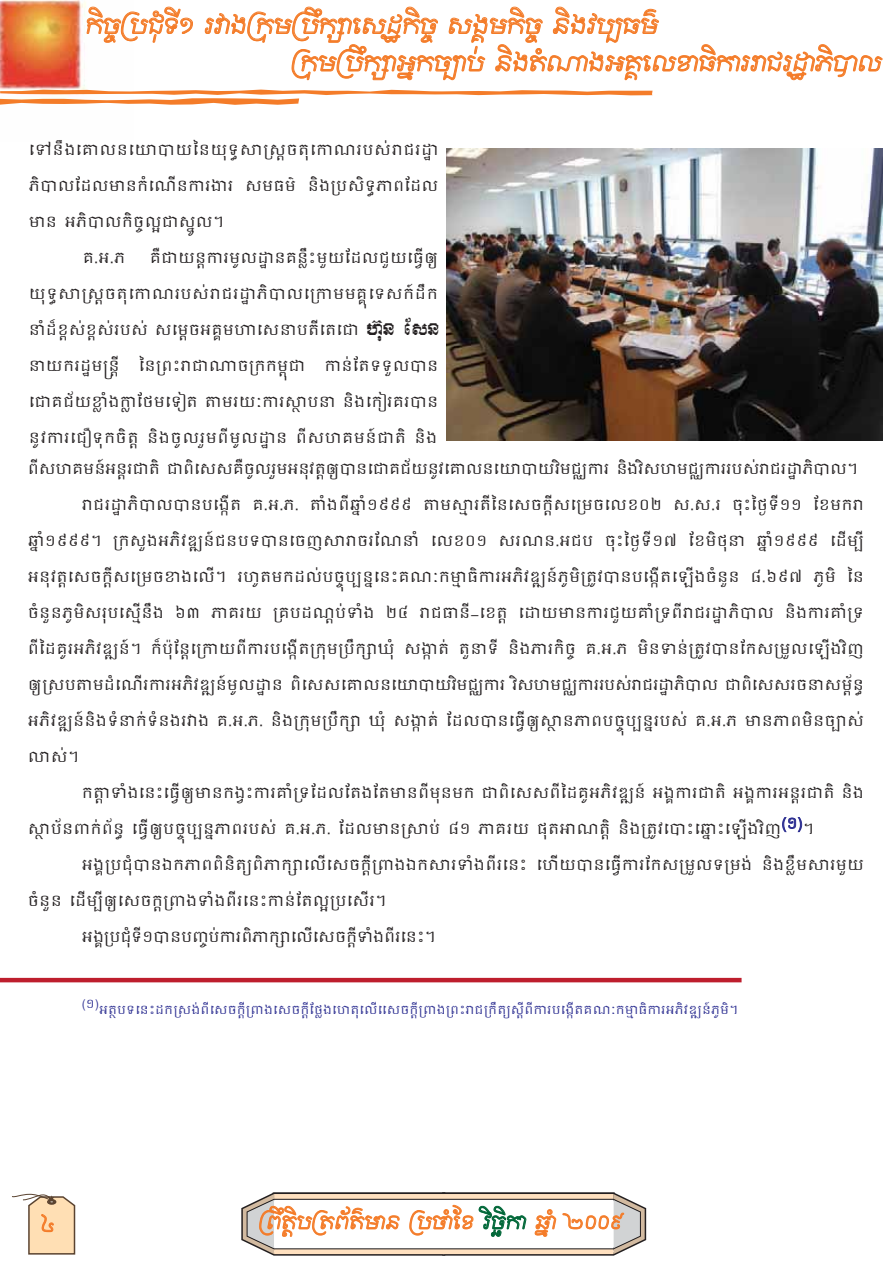
<style>
.page{position:relative;width:893px;height:1263px;background:#fff}
.page>*{position:absolute;margin:0;border:0;box-sizing:border-box;transform-origin:0 0}
.t1{font:21px "Wat Phnom T2";letter-spacing:-.01em;color:#f47c29}
.t2{font:18px "Wat Phnom T2";color:#f47c29}
.t3{font:15px "Wat Phnom T3";color:#231f20}
.t4{font:15px "Wat Phnom T3";letter-spacing:-.02em;color:#231f20}
.t5{font:15px "Wat Phnom T3";letter-spacing:-.025em;color:#231f20}
.t6{font:15px "Wat Phnom T3";letter-spacing:.02em;color:#231f20}
.t7{font:12px "Wat Phnom T3";color:#2e3092}
.s1{font-family:"Limon R5";font-size:30px}
.s2{color:#006738}
</style>
<div class="page">
<svg style="left:241px;top:1192px;width:406px;height:64px"></svg>
<hr style="left:0;top:978px;width:741px;height:4px;background:#be1e2d">
<svg style="left:12px;top:1193px;width:64px;height:62px"></svg>
<img style="left:0;top:0;width:86px;height:6px">
<svg style="left:0;top:6px;width:883px;height:99px"></svg>
<img style="left:446px;top:149px;width:436px;height:291px">
<svg style="left:782px;top:817px;width:20px;height:15px"></svg>
<h1 class="t1" style="left:85px;top:14px;width:441px">KCI RBCTMU 1 RVAGRKMRBKSAESDKÆ CI S GMK</h1>
<h1 class="t1" style="left:179px;top:14px;width:17px">I</h1>
<h1 class="t1" style="left:319px;top:14px;width:18px">W</h1>
<h1 class="t1" style="left:488px;top:14px;width:185px">Á CI N© GVB,FM’</h1>
<h1 class="t1" style="left:570px;top:14px;width:15px">I</h1>
<h1 class="t1" style="left:120px;top:14px;width:17px">©</h1>
<h1 class="t1" style="left:273px;top:14px;width:12px">U</h1>
<h1 class="t1" style="left:437px;top:14px;width:17px">©</h1>
<h1 class="t1" style="left:363px;top:51px;width:18px">W</h1>
<h1 class="t1" style="left:512px;top:51px;width:372px">I NAGGKELXAFKARRACRDAPÆ )AL</h1>
<h1 class="t1" style="left:716px;top:51px;width:15px">I</h1>
<h1 class="t1" style="left:832px;top:51px;width:15px">I</h1>
<h1 class="t1" style="left:291px;top:51px;width:267px">RKMRBKSAGKC,AB N; GTM</h1>
<h1 class="t1" style="left:416px;top:51px;width:19px">Ñ</h1>
<h1 class="t1" style="left:642px;top:51px;width:18px">Á</h1>
<h1 class="t1" style="left:318px;top:51px;width:12px">U</h1>
<p class="t3" style="left:64px;top:141px;width:10px">W</p>
<p class="t6" style="left:29px;top:141px;width:414px">ETANGEKALNEYA)AYÉNYUT§SARSÞCTUEKANRBS;RACRDÆA</p>
<p class="t3" style="left:29px;top:177px;width:411px">PI)ALEDLMANKMENINKARGAR SMFM’ NIGRBSIT§PABEDL</p>
<p class="t3" style="left:29px;top:213px;width:197px">MAN GPI)ALKIC©L¥CASÑÚL.</p>
<p class="t3" style="left:83px;top:249px;width:44px">K&gt;G&gt;P</p>
<p class="t3" style="left:150px;top:249px;width:290px">KWCAYNÞKARMULDÆANKNØWHMYYEDLCYYEFVI[</p>
<p class="t3" style="left:29px;top:285px;width:411px">YUT§SARSÞCTUEKANRBS;RACRDÆAPI)ALERKAMMKÁÚETSK_DWK</p>
<p class="t3" style="left:29px;top:321px;width:411px">NAMD¾X&lt;S;X&lt;S;RBS;SEMÞCGKÁMHAESNABTIETECA <span class="s1">h‘un Esn</span></p>
<p class="t3" style="left:29px;top:357px;width:278px">NAYKRDÆM®NÞI ÉNRBHRACANACRKKM&lt;ÚCA</p>
<p class="t3" style="left:325px;top:357px;width:115px">KAN;ETTTYL)AN</p>
<p class="t3" style="left:29px;top:393px;width:411px">ECAKC½YXØAMGKØAEFMETOT TAMRY³KARSßABNA NIGEKORKR)AN</p>
<p class="t3" style="left:29px;top:429px;width:410px">NUVKARECOTUKCITÞNIGCULRYMBIMULDÆAN BISHKMN_CATINIG</p>
<p class="t3" style="left:411px;top:460px;width:8px">½</p>
<p class="t3" style="left:39px;top:460px;width:10px">I</p>
<p class="t4" style="left:105px;top:460px;width:180px">_ RCAT CABESSKCW LRY</p>
<p class="t3" style="left:759px;top:460px;width:8px">;</p>
<p class="t3" style="left:814px;top:460px;width:10px">I</p>
<p class="t3" style="left:82px;top:496px;width:784px">RACRDÆAPI)AL)ANBEGÁIT K&gt;G&gt;P&gt; TAMGBIQÑAM1999 TAMSΜARTIÉNESCKÞISERMCELX02 S&gt;S&gt;R CUHÉF¶TI11 EXMKRA</p>
<p class="t3" style="left:28px;top:532px;width:846px">QÑAM1999. RKSYGGPIVDÆN_CNBT)ANECJSARACRENNAM ELX01 SRNN&gt;GCB CUHÉF¶TI17 EXMIFUNA QÑAM1999 EDIM,I</p>
<p class="t3" style="left:28px;top:568px;width:838px">GNUVTÞESCKÞISERMCXAGELI. RHUTMKDL;BC©ÚB,NÑENHKN³KMΜAFIKARGPIVDÆN_PUMIRTUV)ANBEGÁITELIGCMNYN 8&gt;697 PUMI ÉN</p>
<p class="t3" style="left:28px;top:604px;width:838px">CMNYNPUMISRUBESΜINWG 63 PAKRY RKBDNÞB;TAMG 24 RACFANI-EXTÞ EDAYMANKARCYYKAMRTBIRACRDÆAPI)AL NIGKARKAMRT</p>
<p class="t3" style="left:28px;top:640px;width:829px">BIÉDKURGPIVDÆN_. K¾B:UENÞERKAYBIKARBEGÁITRKUMRBWKSAXMU SGÁAT; TYNATI NIGPARKIC©K&gt;G&gt;P MINTAN;RTUV)ANEKSRMYLELGVI</p>
<p class="t3" style="left:160px;top:460px;width:10px">I</p>
<p class="t3" style="left:194px;top:460px;width:10px">I</p>
<p class="t4" style="left:255px;top:460px;width:398px">U MGNVTU [)ANECAKCYNVEKALNEYA)AYVMCÄKAR NGVI</p>
<p class="t3" style="left:560px;top:460px;width:10px">I</p>
<p class="t4" style="left:627px;top:460px;width:232px">I SHMCÄKARRBSRACRDAPÆ )AL.</p>
<p class="t4" style="left:28px;top:460px;width:109px">BSHKMNGNÞ</p>
<p class="t3" style="left:326px;top:460px;width:10px">Þ</p>
<p class="t3" style="left:439px;top:460px;width:9px">U</p>
<p class="t3" style="left:830px;top:640px;width:35px">I J</p>
<p class="t5" style="left:28px;top:676px;width:846px">[RSBTAMDENM RKARGPVDÆNM_ LDAN BESSEKALNEYA)AYVMCÄKAR VSHMCÄKARRBSRACRDAPÆ )AL CABESSRCNASM&lt;½N§</p>
<p class="t3" style="left:143px;top:676px;width:10px">I</p>
<p class="t3" style="left:194px;top:676px;width:10px">I</p>
<p class="t3" style="left:301px;top:676px;width:10px">I</p>
<p class="t3" style="left:457px;top:676px;width:10px">I</p>
<p class="t3" style="left:517px;top:676px;width:10px">I</p>
<p class="t3" style="left:632px;top:676px;width:8px">;</p>
<p class="t3" style="left:685px;top:676px;width:10px">I</p>
<p class="t3" style="left:752px;top:676px;width:10px">I</p>
<p class="t3" style="left:28px;top:712px;width:844px">GPIVDÆN_NIGTMNAK;TMNGRVAG K&gt;G&gt;P&gt; NIGRKUMRBWKSA XMU SGÁAT; EDL)ANEFVI[SßANPABBC©ÚB,NÑRBS; K&gt;G&gt;P MANPABMINC,AS;</p>
<p class="t3" style="left:28px;top:748px;width:53px">LAS;.</p>
<p class="t3" style="left:82px;top:784px;width:784px">KTÞATAMGENHEFVI[MANKGVHKARKAMRTEDLETGETMANBIMUNMK CABIESSBIÉDKUGPIVDÆN_GGÁKARCATIGGÁKARGNÞRCATINIG</p>
<p class="t3" style="left:28px;top:820px;width:788px">SßAB½NBAK;B½N§EFVI[BC©ÚB,NÑPABRBS; K&gt;G&gt;P&gt; EDLMANRSAB; 81 PAKRY PUTGANTÞINIGRTUVE)AHEQÑAHELIGVIJ<sup>¬1¦</sup>.</p>
<p class="t3" style="left:82px;top:856px;width:784px">GGÁRBCMU)ANÉKPABBINITÜBIPAKSAELIESCKÞIRBAGÉKSARTAMGBIRENH EHIY)ANEFVIKAREKSRMYLTRMG; NIGXØWMSARMYY</p>
<p class="t3" style="left:28px;top:892px;width:360px">CMNYN EDIM,I[ESCKÞRBAGTAMGBIRENHKAN;ETL¥RBESIR.</p>
<p class="t3" style="left:82px;top:928px;width:51px">GGRBC</p>
<p class="t3" style="left:238px;top:676px;width:9px">U</p>
<p class="t3" style="left:266px;top:676px;width:10px">Æ</p>
<p class="t3" style="left:142px;top:928px;width:10px">I</p>
<p class="t3" style="left:220px;top:928px;width:8px">;</p>
<p class="t3" style="left:253px;top:928px;width:10px">I</p>
<p class="t3" style="left:313px;top:928px;width:10px">I</p>
<p class="t3" style="left:357px;top:928px;width:48px">IÞ GBI</p>
<p class="t3" style="left:104px;top:928px;width:333px">Á TUM 1)ANBBAB© KARBPAKSAELESCKTAM RENH.</p>
<p class="t7" style="left:82px;top:997px;width:19px">¬1¦</p>
<p class="t7" style="left:99px;top:1003px;width:641px">GTßBTENHDKRSG;BIESCKÞIRBAGESCKÞIEFØGEHTUELIEESCKÞIRBAGRBHRACRKWTÜSÞIBIKARBEGÁITKN³KMΜAFIKARGPIVDÆN_PUMI.</p>
<p class="t2" style="left:40px;top:1215px;width:16px">4</p>
<p class="t2" style="left:259px;top:1212px;width:365px">RBWTÞIBRTB½T’MAN RBCAMEX <span class="s2">VICÄIKA</span> QÑAM2009</p>
</div>
